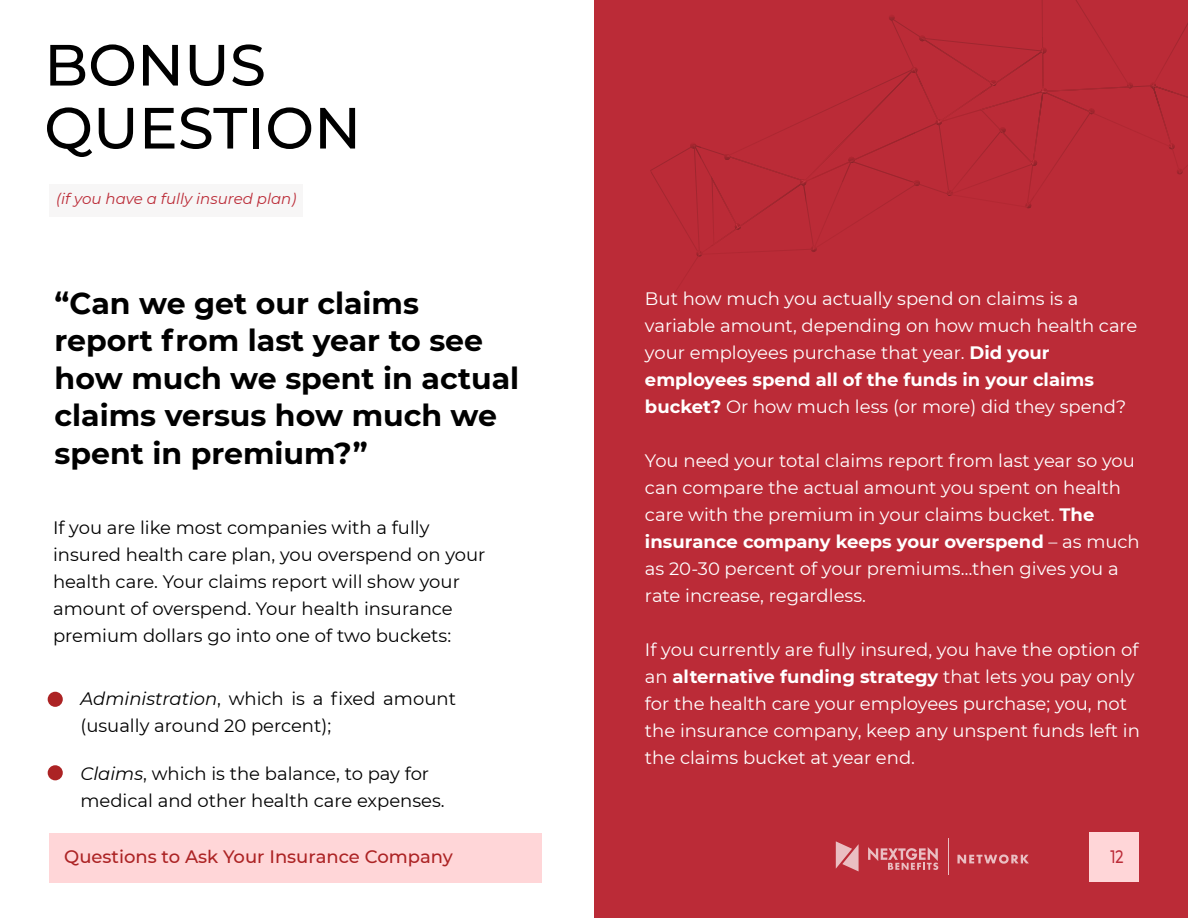
<style>
.page{position:relative;width:1188px;height:918px;background:#fff}
.page>*{position:absolute;margin:0;border:0;box-sizing:border-box;transform-origin:0 0}
.t1{font:500 58.05px/63px "Montserrat";color:#000}
.t2{font:700 30px/37.5px "Montserrat";color:#000}
.t3{font:18px/27px "Montserrat";color:#fff}
.t4{font:18px/27px "Montserrat";color:#000}
.t5{font:500 18px "Montserrat";color:#ac2324}
.t6{font:500 18px "Montserrat";color:#bb2b37;scale:.78 1}
.t7{font:italic 15px "Montserrat";color:#bb2b37}
.s1{font-style:italic}
.s2{font-weight:700}
.s3{color:#ac2324}
</style>
<div class="page">
<div style="left:50px;top:184px;width:253px;height:32px;background:#f7f6f6"></div>
<div style="left:595px;top:0;width:593px;height:918px;background:#bb2b37"></div>
<div style="left:48px;top:692px;width:15px;height:15px;background:#ac2324;border-radius:50%"></div>
<div style="left:48px;top:765px;width:15px;height:15px;background:#ac2324;border-radius:50%"></div>
<svg style="left:650px;top:0;width:538px;height:272px"></svg>
<svg style="left:836px;top:841px;width:23px;height:30px"></svg>
<svg style="left:868px;top:847px;width:70px;height:23px"></svg>
<hr style="left:948px;top:838px;width:1px;height:37px;background:#fff">
<svg style="left:957px;top:854px;width:72px;height:10px"></svg>
<div style="left:1089px;top:833px;width:50px;height:49px;background:#ffd6d8"></div>
<div style="left:49px;top:833px;width:493px;height:50px;background:#ffd6d8"></div>
<h1 class="t1" style="left:44px;top:31px;width:318px">BONUS<br>QUESTION</h1>
<p class="t7" style="left:56px;top:189px;width:242px">(if you have a fully insured plan)</p>
<h2 class="t2" style="left:55px;top:283px;width:466px">“Can we get our claims report from last year to see how much we spent in actual claims versus how much we spent in premium?”</h2>
<p class="t4" style="left:53px;top:514px;width:434px">If you are like most companies with a fully insured health care plan, you overspend on your health care. Your claims report will show your amount of overspend. Your health insurance premium dollars go into one of two buckets:</p>
<p class="t4" style="left:80px;top:685px;width:377px"><span class="s1">Administration</span>, which is a fixed amount (usually around 20 percent);</p>
<p class="t4" style="left:80px;top:759px;width:366px"><span class="s1">Claims</span>, which is the balance, to pay for medical and other health care expenses.</p>
<p class="t3" style="left:645px;top:285px;width:494px">But how much you actually spend on claims is a variable amount, depending on how much health care your employees purchase that year. <span class="s2">Did your employees spend all of the funds in your claims bucket?</span> Or how much less (or more) did they spend?</p>
<p class="t3" style="left:645px;top:447px;width:496px">You need your total claims report from last year so you can compare the actual amount you spent on health care with the premium in your claims bucket. <span class="s2">The insurance company keeps your overspend</span> – as much as 20-30 percent of your premiums…then gives you a rate increase, regardless.</p>
<p class="t3" style="left:645px;top:636px;width:496px">If you currently are fully insured, you have the option of an <span class="s2">alternative funding strategy</span> that lets you pay only for the health care your employees purchase; you, not the insurance company, keep any unspent funds left in the claims bucket at year end.</p>
<p class="t5" style="left:64px;top:845px;width:390px">Questions to Ask Your Insurance Company</p>
<p class="t6" style="left:1110px;top:845px;width:18px">1 2<span class="s3">1</span></p>
</div>
